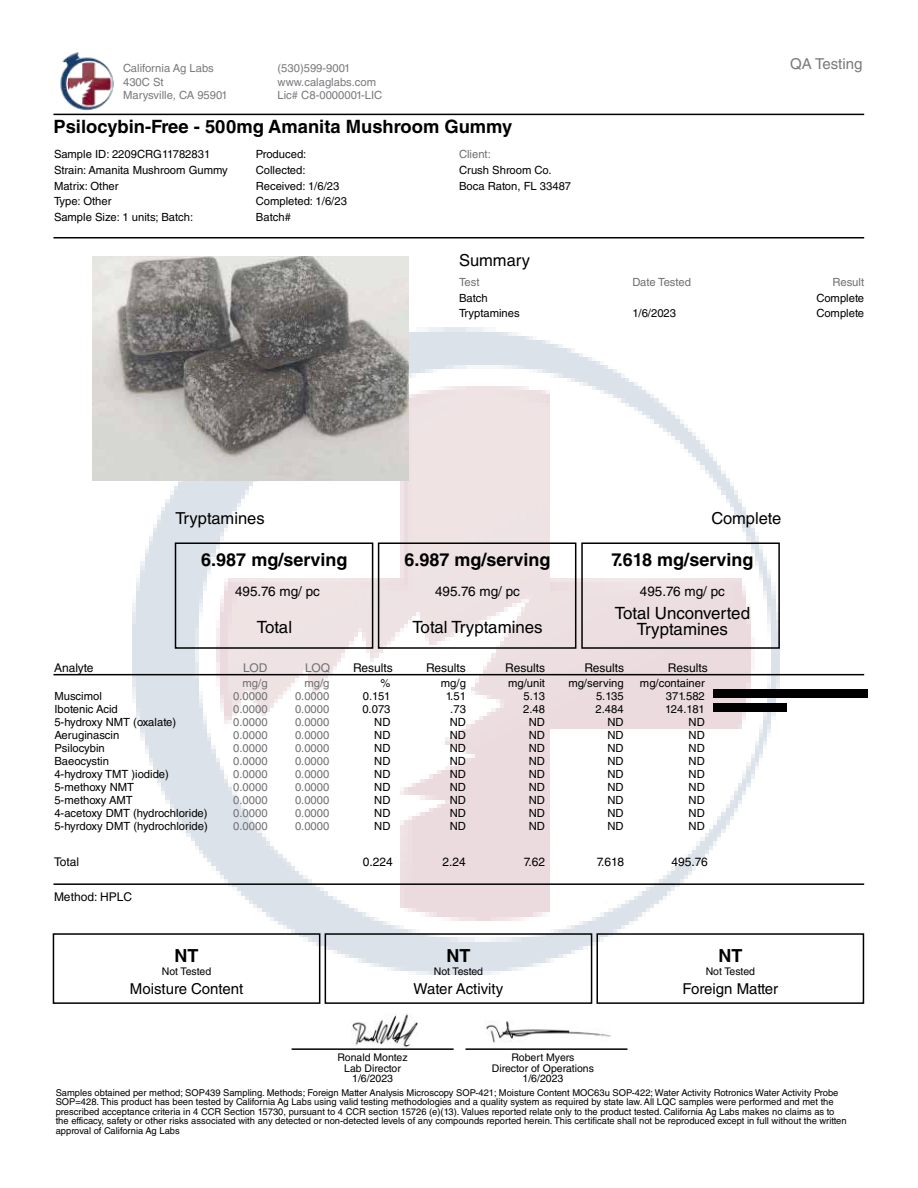
<style>
.page{position:relative;width:918px;height:1188px;background:#fff}
.page>*{position:absolute;margin:0;border:0;box-sizing:border-box;transform-origin:0 0}
.t1{font:700 18.3px "Helvetica LT Std";color:#000}
.t2{font:700 18px "Helvetica LT Std";color:#000}
.t3{font:16.8px/15.8px "Helvetica LT Std";color:#000;text-align:center}
.t4{font:16.5px "Helvetica LT Std";color:#000}
.t5{font:15px "Helvetica LT Std";color:#000}
.t6{font:15px "Helvetica LT Std";color:#797a7d}
.t7{font:13.5px "Helvetica LT Std";color:#000}
.t8{font:12px "Helvetica LT Std";color:#000}
.t9{font:12px "Helvetica LT Std";letter-spacing:-.015em;color:#6f7073}
.t10{font:11.25px/12.9px "Helvetica LT Std";color:#000}
.t11{font:11.25px/12.9px "Helvetica LT Std";color:#6f7073;text-align:justify}
.t12{font:11.25px/13.5px "Helvetica LT Std";color:#797a7d}
.t13{font:10.5px/10.5px "Helvetica LT Std";color:#000;text-align:center}
.t14{font:9.3px/9.6px "Helvetica LT Std";color:#000}
</style>
<div class="page">
<img style="left:60px;top:52px;width:54px;height:59px">
<img style="left:62px;top:238px;width:768px;height:766px">
<img style="left:351px;top:1013px;width:66px;height:34px">
<img style="left:485px;top:1021px;width:125px;height:22px">
<img style="left:93px;top:256px;width:315px;height:224px">
<div style="left:175px;top:542px;width:198px;height:107px;border:2px solid #000"></div>
<div style="left:378px;top:542px;width:198px;height:107px;border:2px solid #000"></div>
<div style="left:581px;top:542px;width:199px;height:107px;border:2px solid #000"></div>
<hr style="left:53px;top:114px;width:811px;height:1px;background:#000">
<hr style="left:53px;top:674px;width:811px;height:1px;background:#000">
<hr style="left:53px;top:883px;width:811px;height:2px;background:#000">
<hr style="left:53px;top:237px;width:811px;height:1px;background:#000">
<div style="left:53px;top:933px;width:267px;height:71px;border:2px solid #000"></div>
<div style="left:325px;top:933px;width:267px;height:71px;border:2px solid #000"></div>
<div style="left:596px;top:933px;width:268px;height:71px;border:2px solid #000"></div>
<hr style="left:292px;top:1048px;width:162px;height:2px;background:#000">
<hr style="left:465px;top:1048px;width:162px;height:2px;background:#000">
<div style="left:713px;top:690px;width:155px;height:8px;background:#000"></div>
<div style="left:713px;top:703px;width:74px;height:9px;background:#000"></div>
<p class="t12" style="left:123px;top:61px;width:106px">California Ag Labs<br>430C St<br>Marysville, CA 95901</p>
<p class="t12" style="left:278px;top:61px;width:106px">(530)599-9001 www.calaglabs.com<br>Lic# C8-0000001-LIC</p>
<h3 class="t6" style="left:790px;top:55px;width:74px">QA Testing</h3>
<h1 class="t1" style="left:53px;top:115px;width:460px">Psilocybin-Free - 500mg Amanita Mushroom Gummy</h1>
<p class="t10" style="left:54px;top:146px;width:175px;line-height:15.8px">Sample ID: 2209CRG11782831<br>Strain: Amanita Mushroom Gummy<br>Matrix: Other<br>Type: Other<br>Sample Size: 1 units; Batch:</p>
<p class="t10" style="left:256px;top:146px;width:92px;line-height:15.8px">Produced:<br>Collected:<br>Received: 1/6/23<br>Completed: 1/6/23<br>Batch#</p>
<p class="t11" style="left:459px;top:148px;width:33px">Client:</p>
<p class="t10" style="left:459px;top:162px;width:114px;line-height:15.8px">Crush Shroom Co.<br>Boca Raton, FL 33487</p>
<h3 class="t4" style="left:459px;top:251px;width:73px">Summary</h3>
<p class="t11" style="left:459px;top:275px;width:22px">Test</p>
<p class="t10" style="left:459px;top:290px;width:62px;line-height:15.8px">Batch<br>Tryptamines</p>
<p class="t11" style="left:632px;top:275px;width:60px">Date Tested</p>
<p class="t10" style="left:632px;top:307px;width:45px">1/6/2023</p>
<p class="t11" style="left:833px;top:275px;width:33px">Result</p>
<p class="t10" style="left:816px;top:290px;width:49px;line-height:15.8px">Complete<br>Complete</p>
<p class="t8" style="left:54px;top:660px;width:41px">Analyte</p>
<h3 class="t4" style="left:711px;top:508px;width:72px">Complete</h3>
<h3 class="t4" style="left:175px;top:508px;width:91px">Tryptamines</h3>
<h2 class="t2" style="left:201px;top:549px;width:148px">6.987 mg/serving</h2>
<h2 class="t2" style="left:404px;top:549px;width:148px">6.987 mg/serving</h2>
<h2 class="t2" style="left:611px;top:549px;width:144px">7.618 mg/serving</h2>
<h3 class="t7" style="left:235px;top:584px;width:87px">495.76 mg/ pc</h3>
<h3 class="t7" style="left:435px;top:584px;width:87px">495.76 mg/ pc</h3>
<h3 class="t7" style="left:640px;top:584px;width:87px">495.76 mg/ pc</h3>
<h3 class="t3" style="left:257px;top:619px;width:37px">Total</h3>
<h3 class="t3" style="left:412px;top:619px;width:132px">Total Tryptamines</h3>
<h3 class="t3" style="left:615px;top:606px;width:137px">Total Unconverted<br>Tryptamines</h3>
<p class="t9" style="left:243px;top:660px;width:26px">LOD</p>
<p class="t9" style="left:305px;top:660px;width:26px">LOQ</p>
<p class="t8" style="left:353px;top:660px;width:41px">Results</p>
<p class="t8" style="left:426px;top:660px;width:41px">Results</p>
<p class="t8" style="left:505px;top:660px;width:41px">Results</p>
<p class="t8" style="left:584px;top:660px;width:41px">Results</p>
<p class="t8" style="left:668px;top:660px;width:41px">Results</p>
<p class="t10" style="left:54px;top:689px;width:155px">Muscimol<br>Ibotenic Acid<br>5-hydroxy NMT (oxalate)<br>Aeruginascin<br>Psilocybin<br>Baeocystin<br>4-hydroxy TMT )iodide)<br>5-methoxy NMT<br>5-methoxy AMT<br>4-acetoxy DMT (hydrochloride)<br>5-hyrdoxy DMT (hydrochloride)</p>
<p class="t8" style="left:54px;top:855px;width:27px">Total</p>
<p class="t8" style="left:54px;top:889px;width:80px">Method: HPLC</p>
<p class="t11" style="left:233px;top:677px;width:36px;text-indent:9px">mg/g 0.0000<br>0.0000<br>0.0000<br>0.0000<br>0.0000<br>0.0000<br>0.0000<br>0.0000<br>0.0000<br>0.0000<br>0.0000</p>
<h2 class="t2" style="left:175px;top:945px;width:25px">NT</h2>
<h3 class="t5" style="left:130px;top:980px;width:115px">Moisture Content</h3>
<p class="t13" style="left:162px;top:966px;width:51px">Not Tested</p>
<p class="t10" style="left:568px;top:677px;width:57px;text-align:right">mg/serving<br>5.135<br>2.484<br>ND<br>ND<br>ND<br>ND<br>ND<br>ND<br>ND<br>ND<br>ND</p>
<p class="t11" style="left:295px;top:677px;width:36px;text-indent:9px">mg/g 0.0000<br>0.0000<br>0.0000<br>0.0000<br>0.0000<br>0.0000<br>0.0000<br>0.0000<br>0.0000<br>0.0000<br>0.0000</p>
<p class="t10" style="left:362px;top:677px;width:30px;text-align:right">%<br>0.151<br>0.073<br>ND<br>ND<br>ND<br>ND<br>ND<br>ND<br>ND<br>ND<br>ND</p>
<p class="t10" style="left:441px;top:677px;width:27px;text-align:right">mg/g<br>1.51 .73<br>ND<br>ND<br>ND<br>ND<br>ND<br>ND<br>ND<br>ND<br>ND</p>
<p class="t10" style="left:508px;top:677px;width:38px;text-align:right">mg/unit<br>5.13<br>2.48<br>ND<br>ND<br>ND<br>ND<br>ND<br>ND<br>ND<br>ND<br>ND</p>
<p class="t10" style="left:640px;top:677px;width:66px;text-align:right">mg/container<br>371.582<br>124.181<br>ND<br>ND<br>ND<br>ND<br>ND<br>ND<br>ND<br>ND<br>ND</p>
<p class="t8" style="left:363px;top:855px;width:32px">0.224</p>
<p class="t8" style="left:443px;top:855px;width:25px">2.24</p>
<p class="t8" style="left:524px;top:855px;width:23px">7.62</p>
<p class="t8" style="left:597px;top:855px;width:29px">7.618</p>
<p class="t8" style="left:672px;top:855px;width:38px">495.76</p>
<h2 class="t2" style="left:446px;top:945px;width:25px">NT</h2>
<h2 class="t2" style="left:718px;top:945px;width:25px">NT</h2>
<h3 class="t5" style="left:413px;top:980px;width:92px">Water Activity</h3>
<h3 class="t5" style="left:682px;top:980px;width:97px">Foreign Matter</h3>
<p class="t13" style="left:434px;top:966px;width:51px">Not Tested</p>
<p class="t13" style="left:706px;top:966px;width:51px">Not Tested</p>
<p class="t13" style="left:492px;top:1052px;width:104px">Robert Myers<br>Director of Operations<br>1/6/2023</p>
<p class="t14" style="left:56px;top:1088px;width:793px">Samples obtained per method; SOP439 Sampling. Methods; Foreign Matter Analysis Microscopy SOP-421; Moisture Content MOC63u SOP-422; Water Activity Rotronics Water Activity Probe SOP=428. This product has been tested by California Ag Labs using valid testing methodologies and a quality system as required by state law. All LQC samples were performed and met the prescribed acceptance criteria in 4 CCR Section 15730, pursuant to 4 CCR section 15726 (e)(13). Values reported relate only to the product tested. California Ag Labs makes no claims as to the efficacy, safety or other risks associated with any detected or non-detected levels of any compounds reported herein. This certificate shall not be reproduced except in full without the written approval of California Ag Labs</p>
<p class="t13" style="left:338px;top:1052px;width:72px">Ronald Montez<br>Lab Director<br>1/6/2023</p>
</div>
